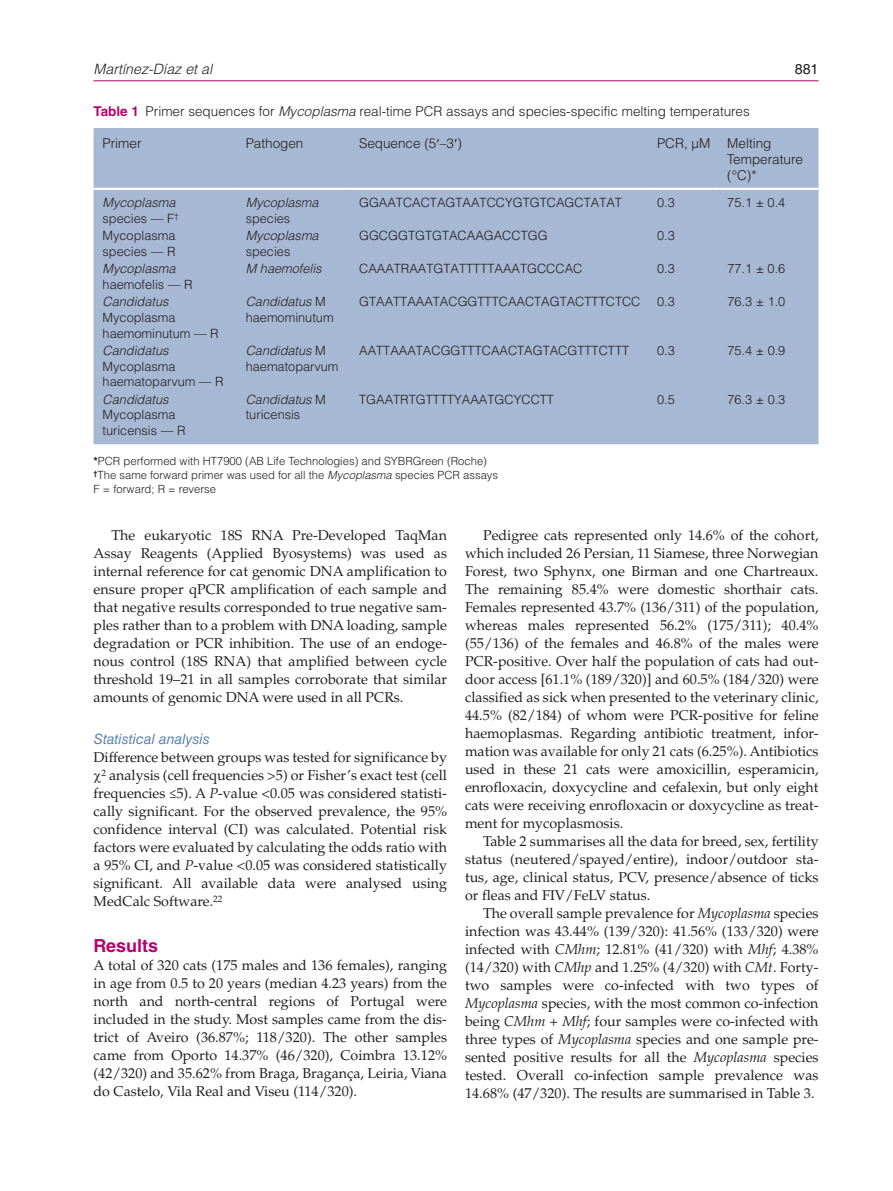
<style>
.page{position:relative;width:893px;height:1191px;background:#fff}
.page>*{position:absolute;margin:0;border:0;box-sizing:border-box;transform-origin:0 0}
.t1{font:700 18px "Helvetica LT Std";color:#b6036c}
.t2{font:14.25px/18px "Palatino LT Std";color:#231f20;text-align:justify}
.t3{font:italic 14.25px "Helvetica LT Std";color:#5e85ae}
.t4{font:italic 300 14.25px "Helvetica LT Std";color:#231f20}
.t5{font:14.25px "Helvetica LT Std";color:#231f20}
.t6{font:300 13.5px/15.8px "Helvetica LT Std";color:#231f20}
.t7{font:300 12.75px/15.8px "Helvetica LT Std";color:#231f20}
.t8{font:italic 300 12.75px/15.8px "Helvetica LT Std";color:#231f20}
.t9{font:300 11.25px/14.2px "Helvetica LT Std";color:#231f20}
.s1{font-weight:700;color:#b6036c}
.s2{font-style:italic}
.s3{font-style:normal}
.s4{font-weight:700}
</style>
<div class="page">
<hr style="left:94px;top:80px;width:725px;height:1px;background:#b6036c">
<div style="left:94px;top:128px;width:725px;height:316px;background:#a6b8d3"></div>
<hr style="left:94px;top:188px;width:143px;height:2px;background:#fff">
<hr style="left:237px;top:188px;width:113px;height:2px;background:#fff">
<hr style="left:350px;top:188px;width:298px;height:2px;background:#fff">
<hr style="left:648px;top:188px;width:70px;height:2px;background:#fff">
<hr style="left:718px;top:188px;width:101px;height:2px;background:#fff">
<p class="t4" style="left:94px;top:60px;width:120px">Martínez-Díaz et al</p>
<p class="t5" style="left:795px;top:61px;width:25px">881</p>
<p class="t6" style="left:94px;top:103px;width:658px"><span class="s1">Table 1</span> Primer sequences for <span class="s2">Mycoplasma</span> real-time PCR assays and species-specific melting temperatures</p>
<p class="t6" style="left:103px;top:135px;width:40px">Primer</p>
<p class="t6" style="left:246px;top:135px;width:59px">Pathogen</p>
<p class="t6" style="left:359px;top:135px;width:104px">Sequence (5 –3 )</p>
<p class="t6" style="left:657px;top:135px;width:55px">PCR, µM</p>
<p class="t6" style="left:727px;top:135px;width:77px">Melting<br>Temperature (°C)*</p>
<p class="t8" style="left:103px;top:195px;width:78px">Mycoplasma <span class="s3">species — F</span><sup>†</sup></p>
<p class="t8" style="left:246px;top:195px;width:74px">Mycoplasma</p>
<p class="t7" style="left:359px;top:195px;width:264px">GGAATCACTAGTAATCCYGTGTCAGCTATAT</p>
<p class="t7" style="left:657px;top:195px;width:19px">0.3</p>
<p class="t7" style="left:727px;top:195px;width:60px">75.1 ± 0.4</p>
<p class="t7" style="left:246px;top:210px;width:46px">species</p>
<p class="t7" style="left:103px;top:228px;width:74px">Mycoplasma species — R</p>
<p class="t8" style="left:246px;top:228px;width:74px">Mycoplasma</p>
<p class="t7" style="left:246px;top:243px;width:46px">species</p>
<p class="t7" style="left:359px;top:228px;width:190px">GGCGGTGTGTACAAGACCTGG</p>
<p class="t7" style="left:657px;top:228px;width:19px">0.3</p>
<p class="t8" style="left:103px;top:261px;width:74px">Mycoplasma</p>
<p class="t7" style="left:103px;top:276px;width:91px">haemofelis — R</p>
<p class="t8" style="left:103px;top:294px;width:67px">Candidatus</p>
<p class="t7" style="left:103px;top:309px;width:118px">Mycoplasma haemominutum — R</p>
<p class="t8" style="left:103px;top:342px;width:67px">Candidatus</p>
<p class="t7" style="left:103px;top:358px;width:123px">Mycoplasma haematoparvum — R</p>
<p class="t8" style="left:246px;top:261px;width:77px">M haemofelis</p>
<p class="t7" style="left:359px;top:261px;width:225px">CAAATRAATGTATTTTTAAATGCCCAC</p>
<p class="t7" style="left:657px;top:261px;width:19px">0.3</p>
<p class="t7" style="left:727px;top:261px;width:60px">77.1 ± 0.6</p>
<p class="t7" style="left:246px;top:294px;width:89px"><span class="s2">Candidatus</span> M haemominutum</p>
<p class="t7" style="left:359px;top:294px;width:283px">GTAATTAAATACGGTTTCAACTAGTACTTTCTCC</p>
<p class="t7" style="left:657px;top:294px;width:19px">0.3</p>
<p class="t7" style="left:727px;top:294px;width:60px">76.3 ± 1.0</p>
<p class="t7" style="left:246px;top:342px;width:94px"><span class="s2">Candidatus</span> M haematoparvum</p>
<p class="t7" style="left:359px;top:342px;width:271px">AATTAAATACGGTTTCAACTAGTACGTTTCTTT</p>
<p class="t7" style="left:657px;top:342px;width:19px">0.3</p>
<p class="t7" style="left:727px;top:342px;width:60px">75.4 ± 0.9</p>
<p class="t7" style="left:246px;top:391px;width:82px"><span class="s2">Candidatus</span> M turicensis</p>
<p class="t7" style="left:359px;top:391px;width:196px">TGAATRTGTTTTYAAATGCYCCTT</p>
<p class="t7" style="left:657px;top:391px;width:19px">0.5</p>
<p class="t7" style="left:727px;top:391px;width:60px">76.3 ± 0.3</p>
<p class="t9" style="left:94px;top:453px;width:406px"><span class="s4">*</span>PCR performed with HT7900 (AB Life Technologies) and SYBRGreen (Roche) <sup>†</sup>The same forward primer was used for all the <span class="s2">Mycoplasma</span> species PCR assays<br>F = forward; R = reverse</p>
<p class="t8" style="left:103px;top:391px;width:67px">Candidatus</p>
<p class="t7" style="left:103px;top:407px;width:84px">Mycoplasma turicensis — R</p>
<p class="t2" style="left:94px;top:526px;width:355px;text-indent:18px">The eukaryotic 18S RNA Pre-Developed TaqMan Assay Reagents (Applied Byosystems) was used as internal reference for cat genomic DNA amplification to ensure proper qPCR amplification of each sample and that negative results corresponded to true negative sam&shy;ples rather than to a problem with DNA loading, sample degradation or PCR inhibition. The use of an endoge&shy;nous control (18S RNA) that amplified between cycle threshold 19–21 in all samples corroborate that similar amounts of genomic DNA were used in all PCRs.</p>
<p class="t3" style="left:94px;top:730px;width:118px">Statistical analysis</p>
<p class="t2" style="left:94px;top:748px;width:355px">Difference between groups was tested for significance by</p>
<p class="t2" style="left:101px;top:766px;width:347px"><sup>2</sup> analysis (cell frequencies &gt;5) or Fisher’s exact test (cell</p>
<p class="t2" style="left:94px;top:784px;width:355px">frequencies ≤5). A <span class="s2">P</span>-value &lt;0.05 was considered statisti-</p>
<p class="t2" style="left:94px;top:802px;width:355px">cally significant. For the observed prevalence, the 95%</p>
<p class="t2" style="left:94px;top:820px;width:355px">confidence interval (CI) was calculated. Potential risk</p>
<p class="t2" style="left:94px;top:838px;width:355px">factors were evaluated by calculating the odds ratio with</p>
<p class="t2" style="left:94px;top:856px;width:355px">a 95% CI, and <span class="s2">P</span>-value &lt;0.05 was considered statistically</p>
<p class="t2" style="left:94px;top:874px;width:355px">significant. All available data were analysed using</p>
<p class="t2" style="left:94px;top:892px;width:130px">MedCalc Software.<sup>22</sup></p>
<p class="t1" style="left:94px;top:935px;width:66px">Results</p>
<p class="t2" style="left:94px;top:957px;width:355px">A total of 320 cats (175 males and 136 females), ranging in age from 0.5 to 20 years (median 4.23 years) from the north and north-central regions of Portugal were included in the study. Most samples came from the dis&shy;trict of Aveiro (36.87%; 118/320). The other samples came from Oporto 14.37% (46/320), Coimbra 13.12% (42/320) and 35.62% from Braga, Bragança, Leiria, Viana do Castelo, Vila Real and Viseu (114/320).</p>
<p class="t2" style="left:465px;top:526px;width:355px;text-indent:18px">Pedigree cats represented only 14.6% of the cohort, which included 26 Persian, 11 Siamese, three Norwegian Forest, two Sphynx, one Birman and one Chartreaux.<br>The remaining 85.4% were domestic shorthair cats.<br>Females represented 43.7% (136/311) of the population, whereas males represented 56.2% (175/311); 40.4% (55/136) of the females and 46.8% of the males were PCR-positive. Over half the population of cats had out&shy;door access [61.1% (189/320)] and 60.5% (184/320) were classified as sick when presented to the veterinary clinic, 44.5% (82/184) of whom were PCR-positive for feline haemoplasmas. Regarding antibiotic treatment, infor&shy;mation was available for only 21 cats (6.25%). Antibiotics used in these 21 cats were amoxicillin, esperamicin, enrofloxacin, doxycycline and cefalexin, but only eight cats were receiving enrofloxacin or doxycycline as treat&shy;ment for mycoplasmosis.</p>
<p class="t2" style="left:465px;top:832px;width:355px;text-indent:18px">Table 2 summarises all the data for breed, sex, fertility status (neutered/spayed/entire), indoor/outdoor sta&shy;tus, age, clinical status, PCV, presence/absence of ticks or fleas and FIV/FeLV status.</p>
<p class="t2" style="left:465px;top:904px;width:355px;text-indent:18px">The overall sample prevalence for <span class="s2">Mycoplasma</span> species infection was 43.44% (139/320): 41.56% (133/320) were infected with <span class="s2">CMhm</span>; 12.81% (41/320) with <span class="s2">Mhf</span>; 4.38% (14/320) with <span class="s2">CMhp</span> and 1.25% (4/320) with <span class="s2">CMt</span>. Forty&shy;two samples were co-infected with two types of <span class="s2">Mycoplasma</span> species, with the most common co-infection being <span class="s2">CMhm</span> + <span class="s2">Mhf</span>; four samples were co-infected with three types of <span class="s2">Mycoplasma</span> species and one sample pre&shy;sented positive results for all the <span class="s2">Mycoplasma</span> species tested. Overall co-infection sample prevalence was 14.68% (47/320). The results are summarised in Table 3.</p>
</div>
